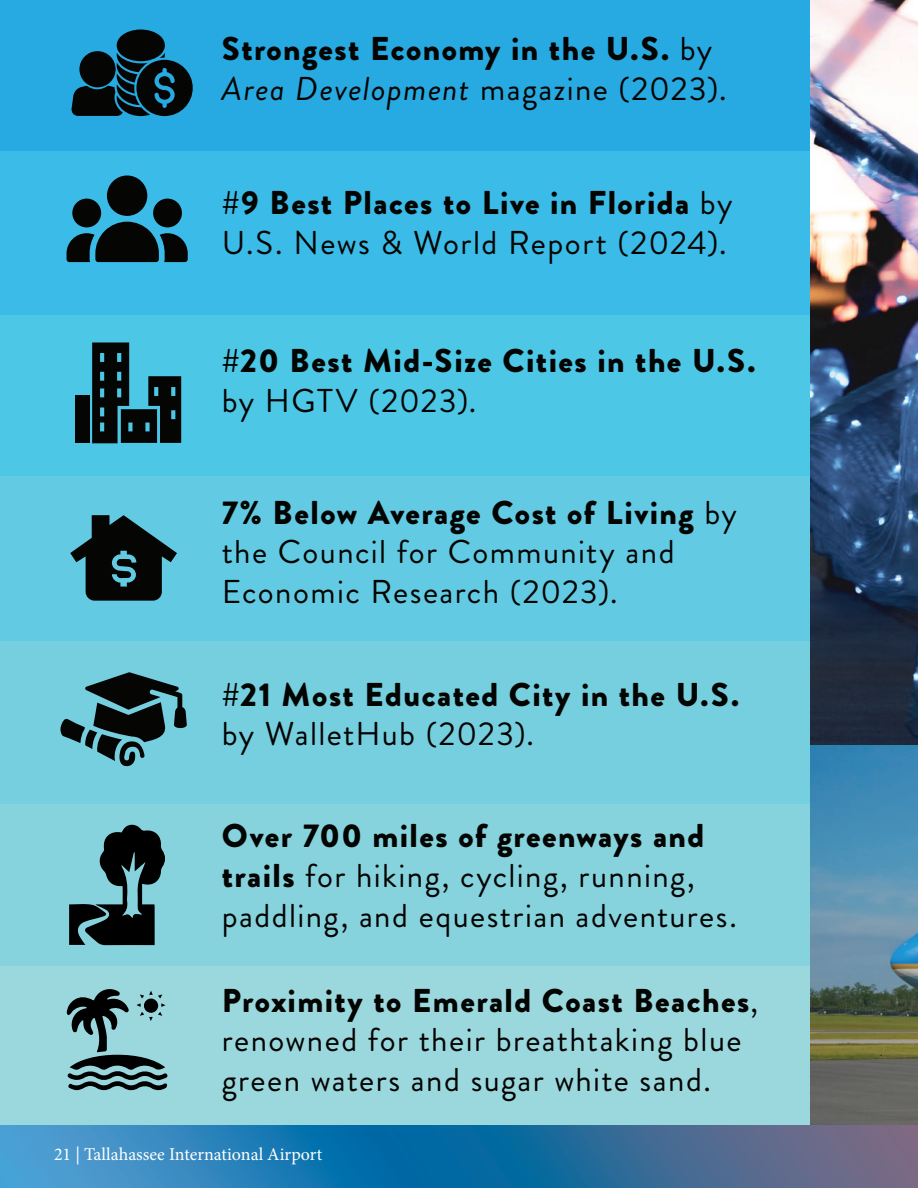
<style>
.page{position:relative;width:918px;height:1188px;background:#fff}
.page>*{position:absolute;margin:0;border:0;box-sizing:border-box;transform-origin:0 0}
.t1{font:33px/39.6px "Brandon Grotesque";letter-spacing:.04em;color:#040503}
.t2{font:900 33px/39.6px "Brandon Grotesque";letter-spacing:.045em;color:#040503}
.t3{font:18px "Minion Pro";color:#fff}
.s1{font-weight:400}
.s2{font-weight:400;font-style:italic}
.s3{font-weight:900}
</style>
<div class="page">
<div style="left:0;top:293px;width:918px;height:185px;background:#4cc7e6"></div>
<div style="left:0;top:738px;width:918px;height:230px;background:#86d3de"></div>
<div style="left:0;top:150px;width:918px;height:164px;background:#3bbbe7"></div>
<div style="left:0;top:0;width:918px;height:151px;background:#27a9e1"></div>
<div style="left:0;top:640px;width:918px;height:164px;background:#75cfdf"></div>
<div style="left:0;top:966px;width:918px;height:164px;background:#9bd8de"></div>
<div style="left:0;top:476px;width:918px;height:164px;background:#62cbe3"></div>
<img style="left:810px;top:0;width:108px;height:1126px">
<svg style="left:67px;top:222px;width:121px;height:40px"></svg>
<div style="left:72px;top:199px;width:29px;height:28px;background:#050504;border-radius:50%"></div>
<div style="left:153px;top:199px;width:29px;height:28px;background:#050504;border-radius:50%"></div>
<div style="left:107px;top:175px;width:40px;height:41px;background:#050504;border-radius:50%"></div>
<svg style="left:60px;top:672px;width:127px;height:95px"></svg>
<svg style="left:71px;top:30px;width:122px;height:86px"></svg>
<svg style="left:70px;top:515px;width:107px;height:86px"></svg>
<svg style="left:0;top:1126px;width:918px;height:62px;background:#3376a6"></svg>
<svg style="left:67px;top:989px;width:101px;height:102px"></svg>
<svg style="left:69px;top:825px;width:96px;height:120px"></svg>
<div style="left:75px;top:395px;width:15px;height:48px;background:#050504"></div>
<svg style="left:92px;top:342px;width:89px;height:101px"></svg>
<p class="t2" style="left:222px;top:30px;width:506px">Strongest Economy in the U.S. <span class="s1">by<br></span><span class="s2">Area Development</span> <span class="s1">magazine (2023).</span></p>
<p class="t1" style="left:222px;top:184px;width:512px"><span class="s3">#9 Best Places to Live in Florida</span> by<br>U.S. News &amp; World Report (2024).</p>
<p class="t2" style="left:222px;top:342px;width:535px">#20 Best Mid-Size Cities in the U.S.</p>
<p class="t1" style="left:222px;top:381px;width:256px">by HGTV (2023).</p>
<p class="t1" style="left:222px;top:493px;width:517px"><span class="s3">7% Below Average Cost of Living</span> by the Council for Community and<br>Economic Research (2023).</p>
<p class="t2" style="left:222px;top:675px;width:519px">#21 Most Educated City in the U.S.</p>
<p class="t1" style="left:222px;top:715px;width:314px">by WalletHub (2023).</p>
<p class="t1" style="left:222px;top:817px;width:517px"><span class="s3">Over 700 miles of greenways and trails</span> for hiking, cycling, running, paddling, and equestrian adventures.</p>
<p class="t1" style="left:222px;top:981px;width:538px"><span class="s3">Proximity to Emerald Coast Beaches</span>, renowned for their breathtaking blue green waters and sugar white sand.</p>
<p class="t3" style="left:54px;top:1142px;width:270px">21 | Tallahassee International Airport</p>
</div>
